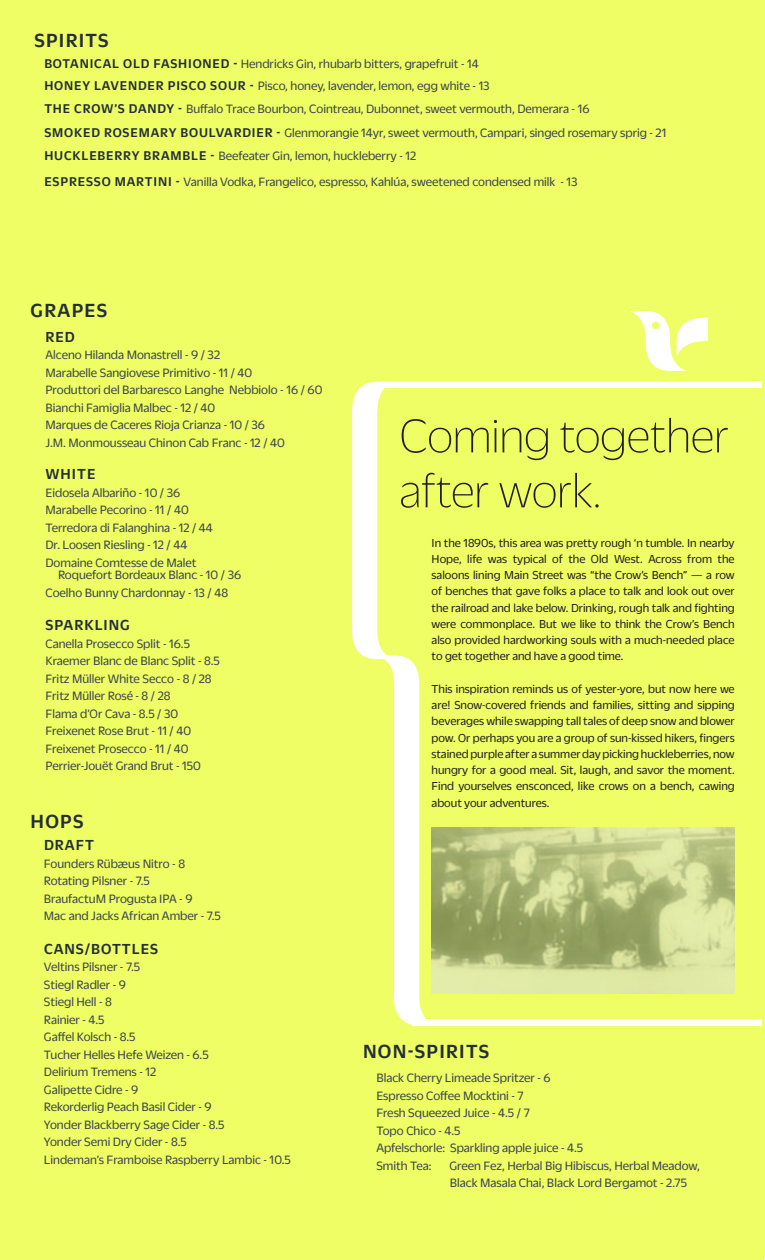
<style>
.page{position:relative;width:765px;height:1260px;background:#fff}
.page>*{position:absolute;margin:0;border:0;box-sizing:border-box;transform-origin:0 0}
.t1{font:100 51.25px "Duplicate Sans";color:#231f20}
.t2{font:500 20.62px "Duplicate Sans";letter-spacing:.06em;color:#242e35}
.t3{font:500 15.75px "Duplicate Sans";letter-spacing:.06em;color:#242e35}
.t4{font:13.12px/17.5px "Duplicate Sans";color:#3c444b}
.t5{font:12.5px/16.2px "Duplicate Sans";color:#231f20;text-align:justify}
.s1{font-weight:500;font-size:13.75px;color:#242e35}
</style>
<div class="page">
<div style="left:1px;top:0;width:763px;height:1260px;background:#eefe64"></div>
<svg style="left:630px;top:311px;width:78px;height:60px"></svg>
<div style="left:384px;top:382px;width:380px;height:6px;background:#fff"></div>
<div style="left:412px;top:1019px;width:353px;height:6px;background:#fff"></div>
<svg style="left:352px;top:382px;width:80px;height:643px"></svg>
<hr style="left:762px;top:0;width:3px;height:1258px;background:#eefe64">
<img style="left:432px;top:827px;width:303px;height:167px">
<p class="t2" style="left:34px;top:27px;width:76px">SPIRITS</p>
<p class="t4" style="left:44px;top:54px;width:436px"><span class="s1">BOTANICAL OLD FASHIONED -</span> Hendricks Gin, rhubarb bitters, grapefruit - 14</p>
<p class="t4" style="left:44px;top:76px;width:447px"><span class="s1">HONEY LAVENDER PISCO SOUR -</span> Pisco, honey, lavender, lemon, egg white - 13</p>
<p class="t4" style="left:44px;top:99px;width:547px"><span class="s1">THE CROW’S DANDY -</span> Buffalo Trace Bourbon, Cointreau, Dubonnet, sweet vermouth, Demerara - 16</p>
<p class="t4" style="left:44px;top:123px;width:624px"><span class="s1">SMOKED ROSEMARY BOULVARDIER -</span> Glenmorangie 14yr, sweet vermouth, Campari, singed rosemary sprig - 21</p>
<p class="t4" style="left:44px;top:146px;width:373px"><span class="s1">HUCKLEBERRY BRAMBLE -</span> Beefeater Gin, lemon, huckleberry - 12</p>
<p class="t4" style="left:44px;top:172px;width:535px"><span class="s1">ESPRESSO MARTINI -</span> Vanilla Vodka, Frangelico, espresso, Kahlúa, sweetened condensed milk - 13</p>
<p class="t2" style="left:31px;top:297px;width:78px">GRAPES</p>
<p class="t3" style="left:46px;top:326px;width:31px">RED</p>
<p class="t4" style="left:45px;top:345px;width:176px">Alceno Hilanda Monastrell - 9 / 32</p>
<p class="t4" style="left:45px;top:363px;width:208px">Marabelle Sangiovese Primitivo - 11 / 40</p>
<p class="t4" style="left:45px;top:380px;width:278px">Produttori del Barbaresco Langhe Nebbiolo - 16 / 60</p>
<p class="t4" style="left:45px;top:398px;width:171px">Bianchi Famiglia Malbec - 12 / 40</p>
<p class="t4" style="left:45px;top:415px;width:241px">Marques de Caceres Rioja Crianza - 10 / 36<br>J.M. Monmousseau Chinon Cab Franc - 12 / 40</p>
<p class="t3" style="left:46px;top:464px;width:51px">WHITE</p>
<p class="t4" style="left:45px;top:483px;width:136px">Eidosela Albariño - 10 / 36</p>
<p class="t4" style="left:45px;top:500px;width:145px">Marabelle Pecorino - 11 / 40</p>
<p class="t4" style="left:45px;top:518px;width:169px">Terredora di Falanghina - 12 / 44</p>
<p class="t4" style="left:45px;top:535px;width:143px">Dr. Loosen Riesling - 12 / 44</p>
<p class="t4" style="left:45px;top:553px;width:153px">Domaine Comtesse de Malet</p>
<p class="t4" style="left:45px;top:565px;width:197px;text-indent:13px">Roquefort Bordeaux Blanc - 10 / 36<br>Coelho Bunny Chardonnay - 13 / 48</p>
<p class="t3" style="left:46px;top:615px;width:86px">SPARKLING</p>
<p class="t4" style="left:45px;top:634px;width:146px">Canella Prosecco Split - 16.5</p>
<p class="t4" style="left:45px;top:652px;width:176px">Kraemer Blanc de Blanc Split - 8.5<br>Fritz Müller White Secco - 8 / 28<br>Fritz Müller Rosé - 8 / 28<br>Flama d’Or Cava - 8.5 / 30</p>
<p class="t4" style="left:45px;top:722px;width:147px">Freixenet Rose Brut - 11 / 40</p>
<p class="t4" style="left:45px;top:739px;width:145px">Freixenet Prosecco - 11 / 40</p>
<p class="t4" style="left:45px;top:757px;width:157px">Perrier-Jouët Grand Brut - 150</p>
<p class="t2" style="left:31px;top:807px;width:54px">HOPS</p>
<p class="t3" style="left:44px;top:835px;width:51px">DRAFT</p>
<p class="t4" style="left:44px;top:854px;width:143px">Founders Rübæus Nitro - 8</p>
<p class="t4" style="left:44px;top:871px;width:107px">Rotating Pilsner - 7.5</p>
<p class="t4" style="left:44px;top:889px;width:179px">BraufactuM Progusta IPA - 9<br>Mac and Jacks African Amber - 7.5</p>
<p class="t3" style="left:44px;top:938px;width:116px">CANS/BOTTLES</p>
<p class="t4" style="left:44px;top:958px;width:98px">Veltins Pilsner - 7.5</p>
<p class="t4" style="left:44px;top:975px;width:84px">Stiegl Radler - 9</p>
<p class="t4" style="left:44px;top:993px;width:70px">Stiegl Hell - 8<br>Rainier - 4.5</p>
<p class="t4" style="left:44px;top:1028px;width:166px">Gaffel Kolsch - 8.5<br>Tucher Helles Hefe Weizen - 6.5<br>Delirium Tremens - 12</p>
<p class="t4" style="left:44px;top:1080px;width:96px">Galipette Cidre - 9</p>
<p class="t4" style="left:44px;top:1098px;width:182px">Rekorderlig Peach Basil Cider - 9<br>Yonder Blackberry Sage Cider - 8.5<br>Yonder Semi Dry Cider - 8.5</p>
<p class="t4" style="left:44px;top:1150px;width:249px">Lindeman’s Framboise Raspberry Lambic - 10.5</p>
<p class="t1" style="left:400px;top:406px;width:331px">Coming together</p>
<p class="t1" style="left:400px;top:461px;width:203px">after work.</p>
<p class="t5" style="left:432px;top:534px;width:305px">In the 1890s, this area was pretty rough ‘n tumble. In nearby Hope, life was typical of the Old West. Across from the saloons lining Main Street was “the Crow’s Bench” — a row of benches that gave folks a place to talk and look out over the railroad and lake below. Drinking, rough talk and fighting were commonplace. But we like to think the Crow’s Bench also provided hardworking souls with a much-needed place to get together and have a good time.</p>
<p class="t5" style="left:432px;top:680px;width:305px">This inspiration reminds us of yester-yore, but now here we are! Snow-covered friends and families, sitting and sipping beverages while swapping tall tales of deep snow and blower pow. Or perhaps you are a group of sun-kissed hikers, fingers stained purple after a summer day picking huckleberries, now hungry for a good meal. Sit, laugh, and savor the moment.<br>Find yourselves ensconced, like crows on a bench, cawing about your adventures.</p>
<p class="t2" style="left:363px;top:1037px;width:128px">NON-SPIRITS</p>
<p class="t4" style="left:376px;top:1068px;width:176px">Black Cherry Limeade Spritzer - 6<br>Espresso Coffee Mocktini - 7</p>
<p class="t4" style="left:376px;top:1103px;width:155px">Fresh Squeezed Juice - 4.5 / 7</p>
<p class="t4" style="left:376px;top:1121px;width:86px">Topo Chico - 4.5</p>
<p class="t4" style="left:376px;top:1138px;width:209px">Apfelschorle: Sparkling apple juice - 4.5</p>
<p class="t4" style="left:376px;top:1156px;width:57px">Smith Tea:</p>
<p class="t4" style="left:449px;top:1156px;width:252px">Green Fez, Herbal Big Hibiscus, Herbal Meadow,</p>
<p class="t4" style="left:450px;top:1173px;width:239px">Black Masala Chai, Black Lord Bergamot - 2.75</p>
</div>
